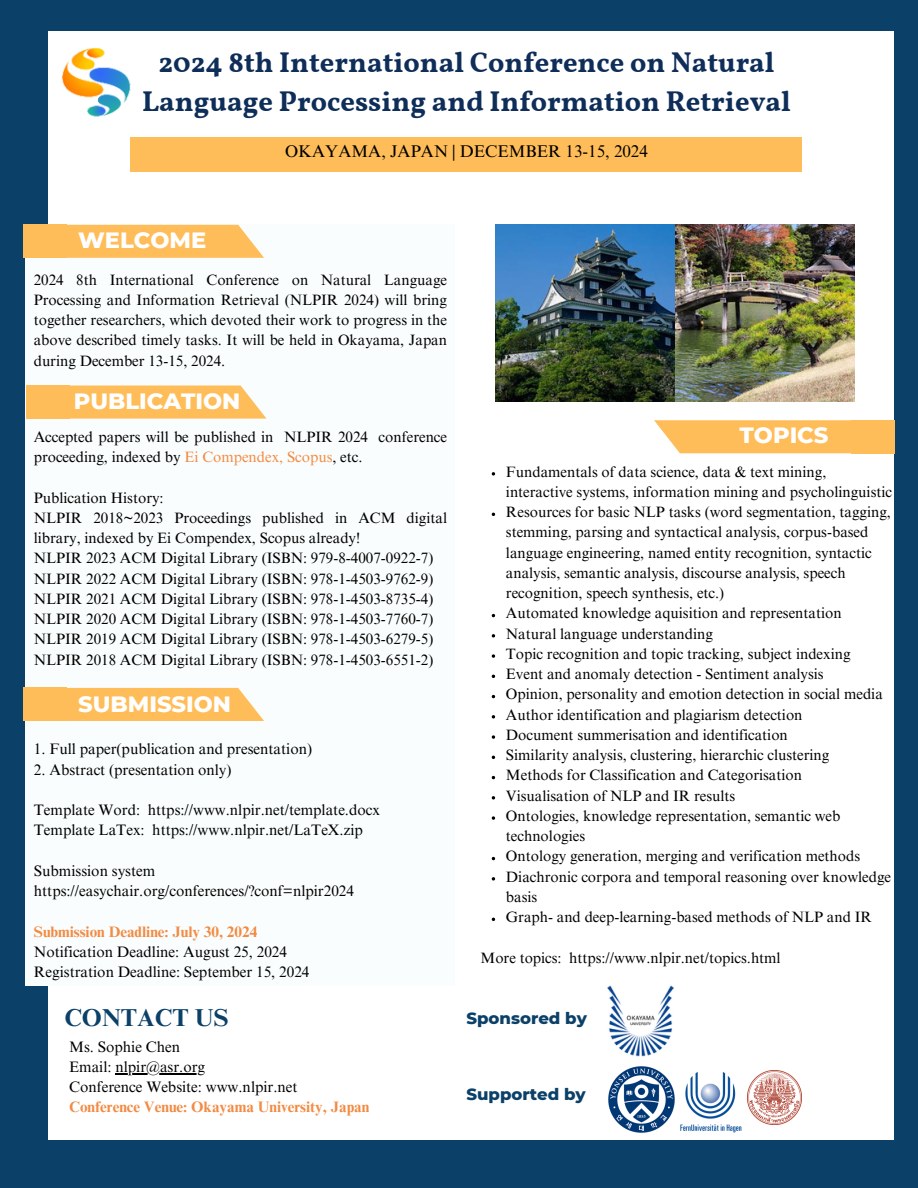
<style>
.page{position:relative;width:918px;height:1188px;background:#0b4068}
.page>*{position:absolute;margin:0;border:0;box-sizing:border-box;transform-origin:0 0}
.t1{font:700 28.5px/39.3px "Vollkorn";color:#0e2e59;text-align:center}
.t2{font:700 24.45px "Times NRMT Pro";color:#0b4068}
.t3{font:800 22.5px "Montserrat";color:#fff}
.t4{font:16.95px "Times NRMT Pro";color:#000}
.t5{font:800 16.5px "Montserrat";color:#0b4068}
.t6{font:15.15px "Times NRMT Pro";color:#000}
.t7{font:700 15.15px "Times NRMT Pro";color:#f28b43}
.t8{font:15px/20.2px "Times NRMT Pro";color:#000}
.s1{color:#f28b43}
</style>
<div class="page">
<div style="left:48px;top:31px;width:846px;height:1109px;background:#fff"></div>
<img style="left:495px;top:225px;width:359px;height:177px">
<div style="left:130px;top:137px;width:672px;height:34px;background:#ffbd59"></div>
<svg style="left:25px;top:755px;width:1px;height:45px"></svg>
<div style="left:26px;top:224px;width:429px;height:761px;background:#fafdfd"></div>
<svg style="left:67px;top:225px;width:197px;height:33px;background:#fec164"></svg>
<div style="left:23px;top:225px;width:44px;height:33px;background:#ffbd59"></div>
<div style="left:69px;top:386px;width:197px;height:32px;background:#ffbd59"></div>
<div style="left:26px;top:385px;width:43px;height:34px;background:#ffbd59"></div>
<div style="left:654px;top:421px;width:197px;height:32px;background:#ffbd59"></div>
<div style="left:851px;top:420px;width:44px;height:33px;background:#ffbd59"></div>
<img style="left:61px;top:47px;width:70px;height:70px">
<div style="left:67px;top:688px;width:197px;height:33px;background:#ffbd59"></div>
<div style="left:23px;top:688px;width:44px;height:33px;background:#ffbd59"></div>
<img style="left:607px;top:985px;width:67px;height:71px">
<img style="left:608px;top:1066px;width:66px;height:67px">
<img style="left:674px;top:1072px;width:68px;height:61px">
<img style="left:747px;top:1070px;width:54px;height:54px">
<svg style="left:492px;top:472px;width:3px;height:4px"></svg>
<svg style="left:492px;top:634px;width:3px;height:4px"></svg>
<svg style="left:492px;top:654px;width:3px;height:4px"></svg>
<svg style="left:492px;top:715px;width:3px;height:4px"></svg>
<svg style="left:492px;top:735px;width:3px;height:4px"></svg>
<svg style="left:492px;top:796px;width:3px;height:4px"></svg>
<svg style="left:492px;top:816px;width:3px;height:4px"></svg>
<svg style="left:492px;top:877px;width:3px;height:4px"></svg>
<hr style="left:115px;top:1073px;width:90px;height:1px;background:#000">
<p class="t1" style="left:142px;top:45px;width:650px">2024 8th International Conference on Natural<br>Language Processing and Information Retrieval</p>
<p class="t4" style="left:285px;top:145px;width:364px">OKAYAMA, JAPAN | DECEMBER 13-15, 2024</p>
<p class="t3" style="left:78px;top:226px;width:130px">WELCOME</p>
<p class="t8" style="left:34px;top:271px;width:415px;text-align:justify">2024 8th International Conference on Natural Language Processing and Information Retrieval (NLPIR 2024) will bring together researchers, which devoted their work to progress in the above described timely tasks. It will be held in Okayama, Japan during December 13-15, 2024.</p>
<p class="t3" style="left:74px;top:387px;width:168px">PUBLICATION</p>
<p class="t8" style="left:34px;top:428px;width:415px">Accepted papers will be published in NLPIR 2024 conference proceeding, indexed by <span class="s1">Ei Compendex, Scopus</span>, etc.</p>
<p class="t8" style="left:34px;top:489px;width:131px">Publication History:</p>
<p class="t8" style="left:34px;top:509px;width:415px">NLPIR 2018~2023 Proceedings published in ACM digital library, indexed by Ei Compendex, Scopus already!</p>
<p class="t8" style="left:34px;top:550px;width:401px">NLPIR 2023 ACM Digital Library (ISBN: 979-8-4007-0922-7)</p>
<p class="t8" style="left:34px;top:570px;width:401px">NLPIR 2022 ACM Digital Library (ISBN: 978-1-4503-9762-9)</p>
<p class="t8" style="left:34px;top:590px;width:401px">NLPIR 2021 ACM Digital Library (ISBN: 978-1-4503-8735-4)</p>
<p class="t8" style="left:34px;top:611px;width:401px">NLPIR 2020 ACM Digital Library (ISBN: 978-1-4503-7760-7)</p>
<p class="t8" style="left:34px;top:631px;width:401px">NLPIR 2019 ACM Digital Library (ISBN: 978-1-4503-6279-5)</p>
<p class="t8" style="left:34px;top:651px;width:401px">NLPIR 2018 ACM Digital Library (ISBN: 978-1-4503-6551-2)</p>
<p class="t3" style="left:78px;top:690px;width:154px">SUBMISSION</p>
<p class="t6" style="left:34px;top:744px;width:280px">1. Full paper(publication and presentation)</p>
<p class="t6" style="left:34px;top:764px;width:199px">2. Abstract (presentation only)</p>
<p class="t6" style="left:34px;top:804px;width:348px">Template Word: https://www.nlpir.net/template.docx</p>
<h2 class="t6" style="left:34px;top:825px;width:331px">Template LaTex: https://www.nlpir.net/LaTeX.zip</h2>
<p class="t6" style="left:34px;top:865px;width:123px">Submission system</p>
<p class="t6" style="left:34px;top:885px;width:322px">https://easychair.org/conferences/?conf=nlpir2024</p>
<p class="t7" style="left:34px;top:926px;width:225px">Submission Deadline: July 30, 2024</p>
<p class="t6" style="left:34px;top:946px;width:255px">Notification Deadline: August 25, 2024</p>
<p class="t6" style="left:34px;top:966px;width:277px">Registration Deadline: September 15, 2024</p>
<p class="t2" style="left:64px;top:1008px;width:166px">CONTACT US</p>
<p class="t6" style="left:69px;top:1041px;width:112px">Ms. Sophie Chen</p>
<p class="t6" style="left:69px;top:1061px;width:138px">Email: nlpir@asr.org</p>
<p class="t6" style="left:69px;top:1081px;width:230px">Conference Website: www.nlpir.net</p>
<p class="t7" style="left:69px;top:1102px;width:302px">Conference Venue: Okayama University, Japan</p>
<p class="t3" style="left:740px;top:422px;width:90px">TOPICS</p>
<p class="t8" style="left:506px;top:463px;width:388px">Fundamentals of data science, data &amp; text mining, interactive systems, information mining and psycholinguistic</p>
<p class="t8" style="left:506px;top:504px;width:386px">Resources for basic NLP tasks (word segmentation, tagging, stemming, parsing and syntactical analysis, corpus-based language engineering, named entity recognition, syntactic analysis, semantic analysis, discourse analysis, speech recognition, speech synthesis, etc.)</p>
<p class="t8" style="left:506px;top:605px;width:337px">Automated knowledge aquisition and representation</p>
<p class="t8" style="left:506px;top:625px;width:208px">Natural language understanding</p>
<p class="t8" style="left:506px;top:646px;width:346px">Topic recognition and topic tracking, subject indexing</p>
<p class="t8" style="left:506px;top:666px;width:319px">Event and anomaly detection - Sentiment analysis</p>
<h4 class="t8" style="left:506px;top:686px;width:378px">Opinion, personality and emotion detection in social media</h4>
<p class="t8" style="left:506px;top:706px;width:298px">Author identification and plagiarism detection</p>
<h4 class="t8" style="left:506px;top:727px;width:283px">Document summerisation and identification</h4>
<p class="t8" style="left:506px;top:747px;width:325px">Similarity analysis, clustering, hierarchic clustering</p>
<p class="t8" style="left:506px;top:767px;width:298px">Methods for Classification and Categorisation</p>
<p class="t8" style="left:506px;top:787px;width:231px">Visualisation of NLP and IR results</p>
<p class="t8" style="left:506px;top:808px;width:336px">Ontologies, knowledge representation, semantic web technologies</p>
<p class="t8" style="left:506px;top:848px;width:356px">Ontology generation, merging and verification methods</p>
<h2 class="t8" style="left:506px;top:868px;width:387px">Diachronic corpora and temporal reasoning over knowledge basis</h2>
<p class="t8" style="left:506px;top:909px;width:368px">Graph- and deep-learning-based methods of NLP and IR</p>
<p class="t8" style="left:480px;top:949px;width:83px">More topics:</p>
<p class="t8" style="left:569px;top:949px;width:213px">https://www.nlpir.net/topics.html</p>
<p class="t5" style="left:467px;top:1008px;width:122px">Sponsored by</p>
<p class="t5" style="left:467px;top:1084px;width:121px">Supported by</p>
</div>
